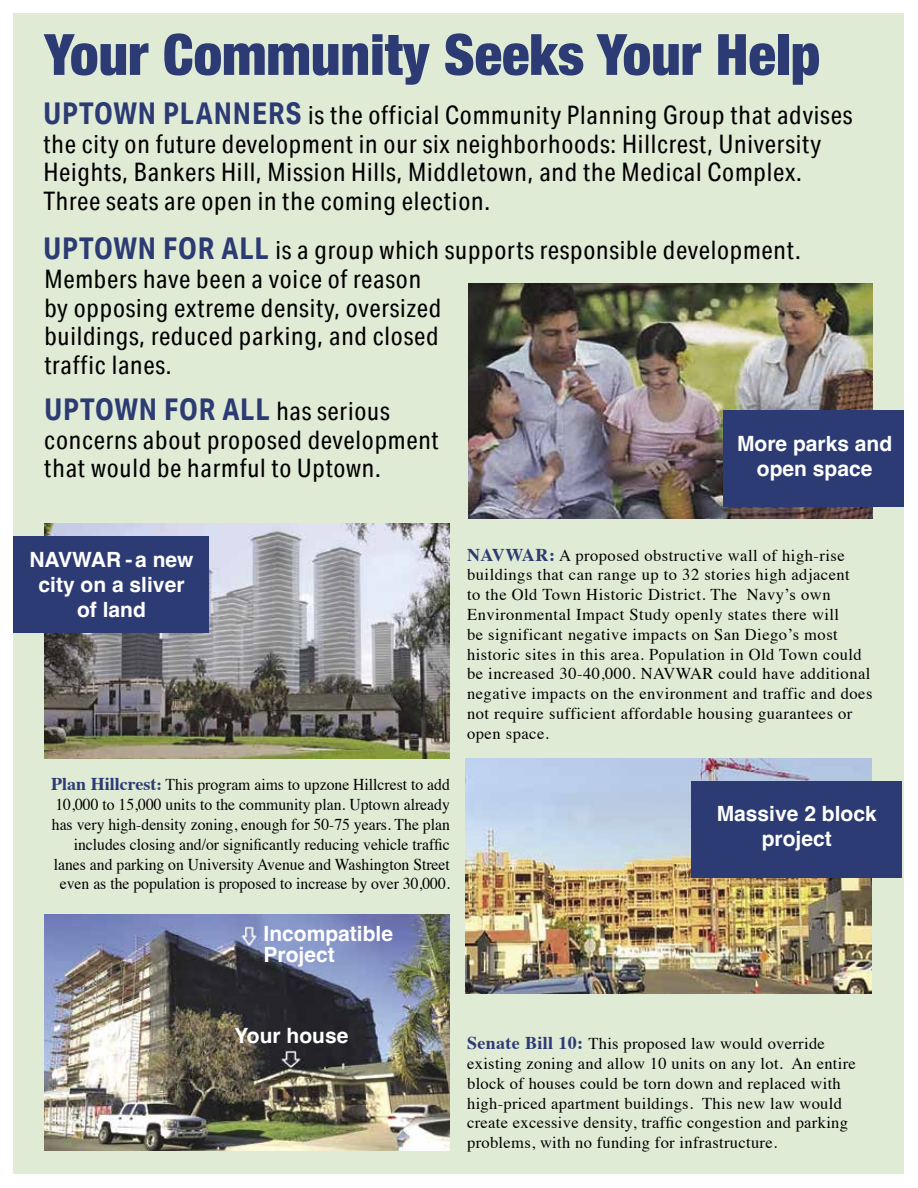
<style>
.page{position:relative;width:918px;height:1188px;background:#fff}
.page>*{position:absolute;margin:0;border:0;box-sizing:border-box;transform-origin:0 0}
.t1{font:900 condensed 57px "Helvetica Neue";color:#2c3b73}
.t2{font:700 30px "Aktiv Grotesk Cd";letter-spacing:.03em;color:#2c3b73}
.t3{font:25.5px/28.5px "Aktiv Grotesk Cd";letter-spacing:.03em;color:#000}
.t4{font:700 21px/25.2px "Helvetica";color:#fff;text-align:center}
.t5{font:16.5px/19.8px "Times";letter-spacing:.02em;color:#000}
.t6{font:16.5px/19.8px "Times";color:#000;text-align:right;scale:.95 1}
.s1{font-weight:700;font-size:30px;color:#2c3b73}
.s2{font-weight:400;font-size:25.5px;color:#000}
.s3{font-weight:700;font-size:18px;color:#2c3b73}
.s4{font-weight:700;color:#2c3b73}
</style>
<div class="page">
<div style="left:14px;top:14px;width:890px;height:1160px;background:#e0ebd6"></div>
<img style="left:44px;top:915px;width:406px;height:235px">
<img style="left:44px;top:523px;width:406px;height:236px">
<div style="left:14px;top:536px;width:195px;height:96px;background:#2c3b73"></div>
<img style="left:466px;top:759px;width:405px;height:235px">
<div style="left:692px;top:781px;width:210px;height:96px;background:#2c3b73"></div>
<img style="left:468px;top:284px;width:405px;height:235px">
<div style="left:723px;top:411px;width:181px;height:96px;background:#2c3b73"></div>
<h1 class="t1" style="left:44px;top:8px;width:777px">Your Community Seeks Your Help</h1>
<p class="t3" style="left:43px;top:101px;width:810px"><span class="s1">UPTOWN PLANNERS</span> is the official Community Planning Group that advises the city on future development in our six neighborhoods: Hillcrest, University Heights, Bankers Hill, Mission Hills, Middletown, and the Medical Complex.<br>Three seats are open in the coming election.</p>
<h3 class="t3" style="left:43px;top:236px;width:759px"><span class="s1">UPTOWN FOR ALL</span> is a group which supports responsible development.</h3>
<h3 class="t3" style="left:44px;top:265px;width:398px">Members have been a voice of reason by opposing extreme density, oversized buildings, reduced parking, and closed traffic lanes.</h3>
<h2 class="t2" style="left:44px;top:391px;width:347px">UPTOWN FOR ALL <span class="s2">has serious</span></h2>
<h3 class="t3" style="left:44px;top:425px;width:396px">concerns about proposed development that would be harmful to Uptown.</h3>
<p class="t4" style="left:737px;top:433px;width:157px">More parks and open space</p>
<p class="t4" style="left:29px;top:549px;width:166px">NAVWAR - a new city on a sliver of land</p>
<p class="t6" style="left:51px;top:774px;width:421px"><span class="s3">Plan Hillcrest</span><span class="s4">:</span> This program aims to upzone Hillcrest to add 10,000 to 15,000 units to the community plan. Uptown already has very high-density zoning, enough for 50-75 years. The plan includes closing and/or significantly reducing vehicle traffic lanes and parking on University Avenue and Washington Street even as the population is proposed to increase by over 30,000.</p>
<p class="t4" style="left:264px;top:926px;width:131px;line-height:21px;text-align:left">Incompatible<br>Project</p>
<p class="t5" style="left:467px;top:544px;width:407px"><span class="s3">NAVWAR:</span> A proposed obstructive wall of high-rise buildings that can range up to 32 stories high adjacent<br>to the Old Town Historic District. The Navy’s own Environmental Impact Study openly states there will<br>be significant negative impacts on San Diego’s most historic sites in this area. Population in Old Town could be increased 30-40,000. NAVWAR could have additional negative impacts on the environment and traffic and does not require sufficient affordable housing guarantees or open space.</p>
<p class="t4" style="left:717px;top:803px;width:161px">Massive 2 block project</p>
<p class="t4" style="left:234px;top:1025px;width:115px">Your house</p>
<p class="t5" style="left:467px;top:1032px;width:390px"><span class="s3">Senate Bill 10:</span> This proposed law would override existing zoning and allow 10 units on any lot. An entire block of houses could be torn down and replaced with high-priced apartment buildings. This new law would create excessive density, traffic congestion and parking problems, with no funding for infrastructure.</p>
</div>
